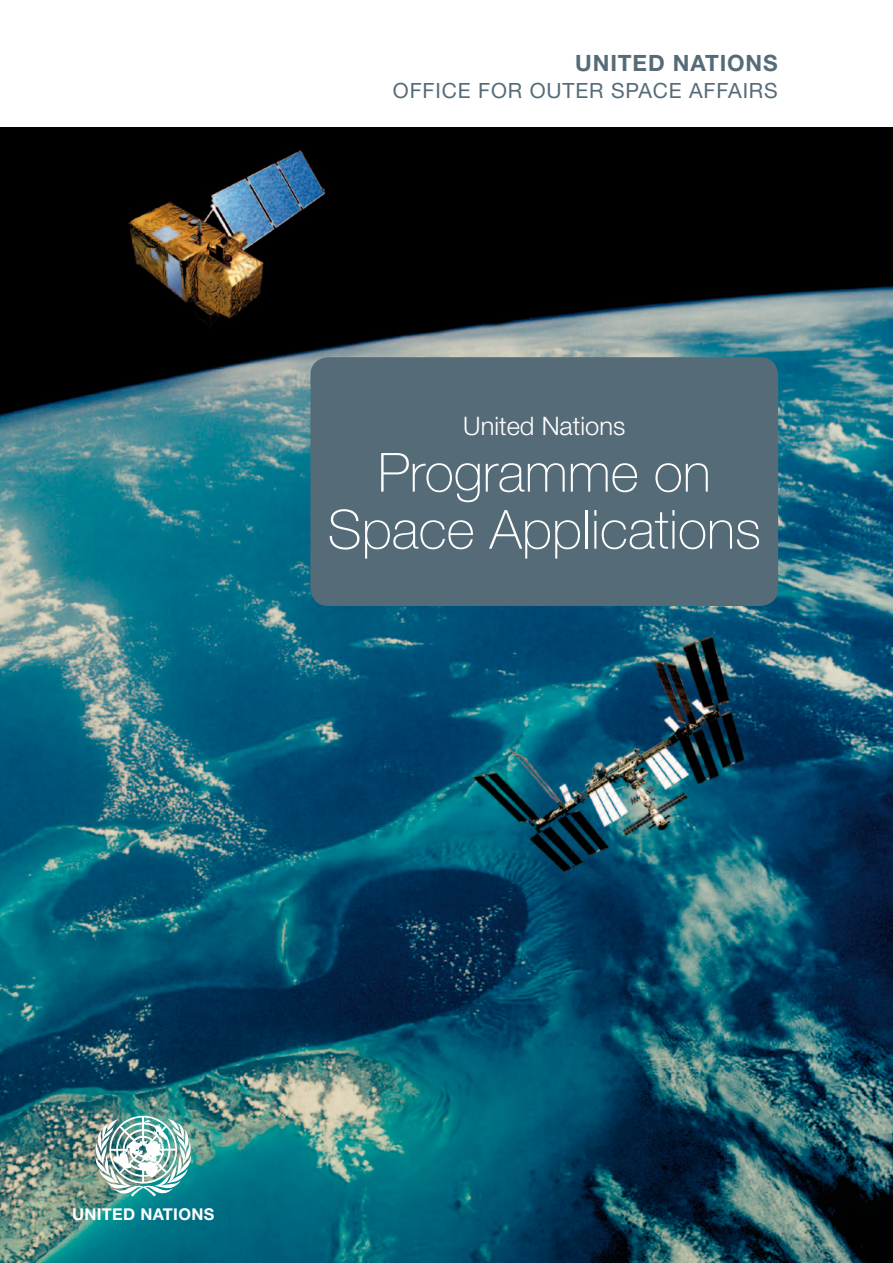
<style>
.page{position:relative;width:893px;height:1263px;background:#fff}
.page>*{position:absolute;margin:0;border:0;box-sizing:border-box;transform-origin:0 0}
.t1{font:100 54px/57px "Helvetica Neue";color:#fff;text-align:center}
.t2{font:300 25.5px "Helvetica Neue";color:#fff}
.t3{font:700 22.5px "Helvetica Neue";letter-spacing:.04em;color:#556c78}
.t4{font:21px "Helvetica Neue";letter-spacing:.04em;color:#556c78}
.t5{font:700 16.35px "Helvetica Neue CE";letter-spacing:.02em;color:#fff}
</style>
<div class="page">
<img style="left:0;top:127px;width:893px;height:1136px">
<div style="left:310px;top:357px;width:468px;height:249px;background:#556c78;border-radius:18px"></div>
<img style="left:96px;top:1116px;width:95px;height:80px">
<p class="t3" style="left:575px;top:49px;width:204px">UNITED NATIONS</p>
<p class="t4" style="left:393px;top:78px;width:386px">OFFICE FOR OUTER SPACE AFFAIRS</p>
<p class="t2" style="left:463px;top:410px;width:163px">United Nations</p>
<p class="t1" style="left:328px;top:444px;width:435px">Programme on<br>Space Applications</p>
<p class="t5" style="left:72px;top:1203px;width:144px">UNITED NATIONS</p>
</div>
